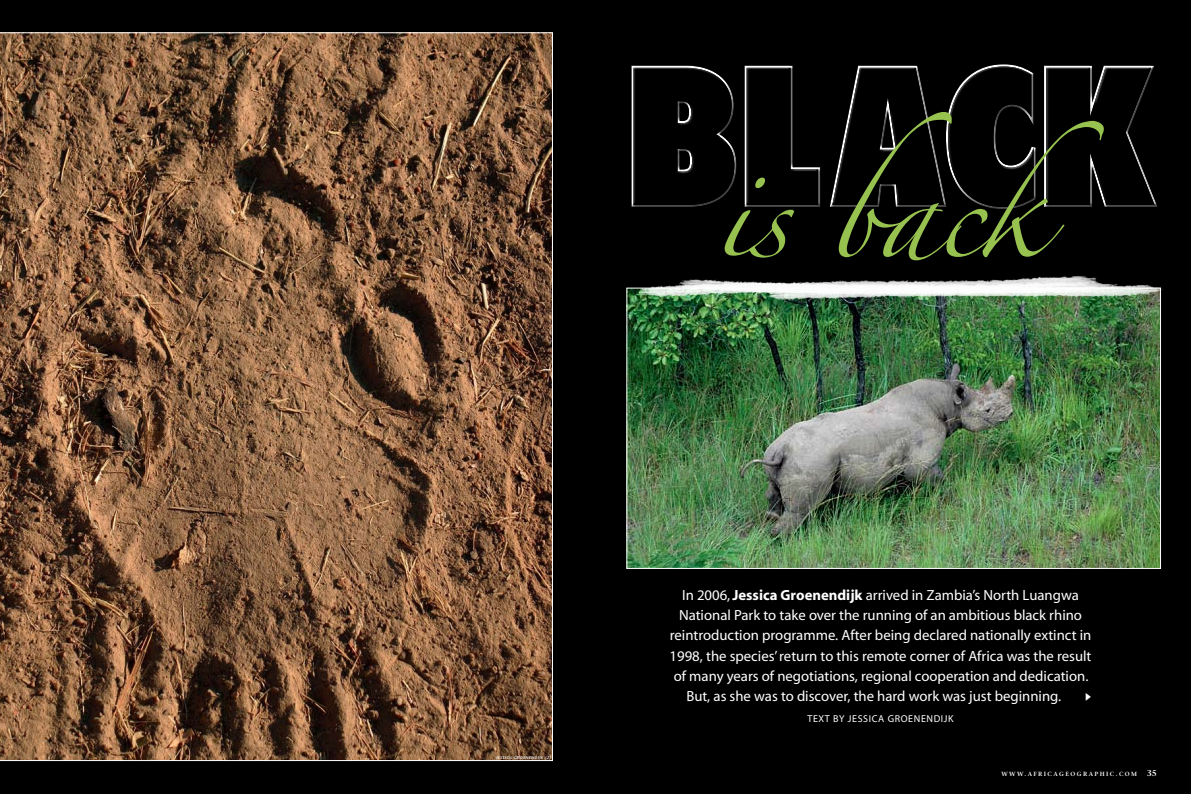
<style>
.page{position:relative;width:1191px;height:794px;background:#000}
.page>*{position:absolute;margin:0;border:0;box-sizing:border-box;transform-origin:0 0}
.t1{font:85px "Zapfino";color:#97c24f}
.t2{font:14.7px "Myriad";color:#fff}
.t3{font:10px "Myriad";letter-spacing:.06em;color:#fff}
.t4{font:600 6px "Stone Serif";letter-spacing:.24em;color:#fff}
.t5{font:italic 600 4px "Stone Sans";letter-spacing:.1em;color:#fff}
.s1{font-weight:700}
.s2{font-size:8.5px}
</style>
<div class="page">
<img style="left:0;top:32px;width:553px;height:729px">
<img style="left:628px;top:317px;width:531px;height:250px">
<img style="left:626px;top:275px;width:537px;height:42px">
<h1 class="t1" style="left:715px;top:177px;width:390px">is back</h1>
<p class="t5" style="left:496px;top:754px;width:57px">JESSICA GROENENDIJK (2)</p>
<p class="t2" style="left:682px;top:587px;width:398px">In 2006, <span class="s1">Jessica Groenendijk</span> arrived in Zambia’s North Luangwa</p>
<p class="t2" style="left:679px;top:608px;width:404px">National Park to take over the running of an ambitious black rhino</p>
<p class="t2" style="left:670px;top:628px;width:423px">reintroduction programme. After being declared nationally extinct in</p>
<p class="t2" style="left:669px;top:648px;width:423px">1998, the species’ return to this remote corner of Africa was the result</p>
<p class="t2" style="left:674px;top:669px;width:416px">of many years of negotiations, regional cooperation and dedication.</p>
<p class="t2" style="left:686px;top:689px;width:376px">But, as she was to discover, the hard work was just beginning.</p>
<p class="t3" style="left:807px;top:714px;width:148px">TEXT BY JESSICA GROENENDIJK</p>
<p class="t4" style="left:1001px;top:770px;width:157px">WWW.AFRICAGEOGRAPHIC.COM <span class="s2">35</span></p>
</div>
